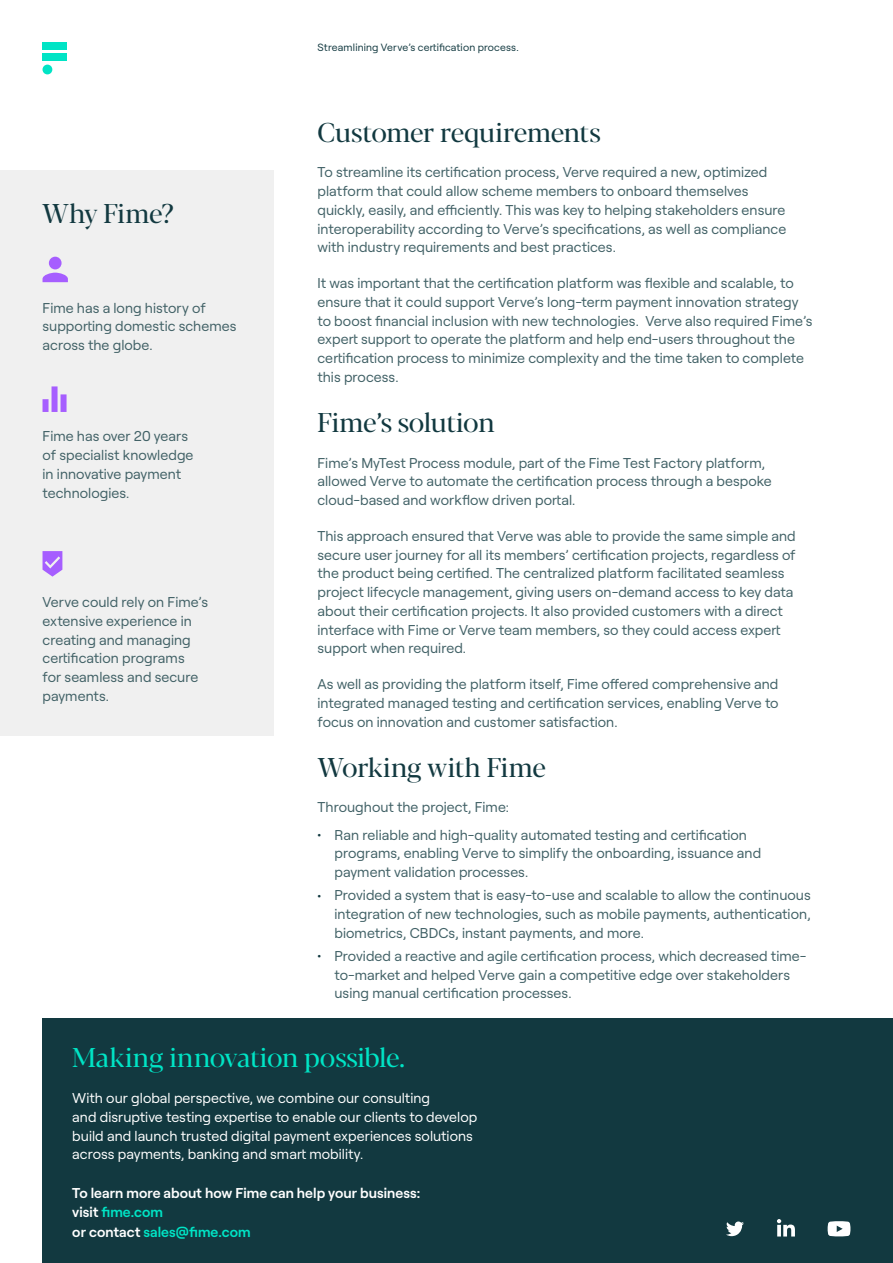
<style>
.page{position:relative;width:893px;height:1263px;background:#fff}
.page>*{position:absolute;margin:0;border:0;box-sizing:border-box;transform-origin:0 0}
.Section_title{font:27px "Blacker Pro Dis";letter-spacing:-.015em;color:#123940}
.Section_title-2{font:27px "Blacker Pro Dis";letter-spacing:-.01em;color:#00e4c5}
.Bodycopy__4mm_spacing{font:27px "Blacker Pro Dis";letter-spacing:-.02em;color:#123940}
.Bodycopy__4mm_spacing-2{font:14.25px/18.8px "Roobert";letter-spacing:.005em;color:#416166}
.Bodycopy__4mm_spacing-3{font:14.25px "Roobert";letter-spacing:.005em;color:#fff}
.t1{font:600 14.25px/19.5px "Roobert";letter-spacing:.005em;color:#fff}
.Section_title-3{font:14.25px "Roobert";letter-spacing:.005em;color:#416166}
.t2{font:600 14.25px "Roobert";letter-spacing:.005em;color:#00e4c5}
.t3{font:10.5px "Roobert";letter-spacing:.015em;color:#123940}
.s1{color:#123940}
.s2{color:#00e4c5}
.s3{color:#fff}
</style>
<div class="page">
<div style="left:43px;top:54px;width:24px;height:7px;background:#00e4c5"></div>
<div style="left:43px;top:43px;width:24px;height:7px;background:#00e4c5"></div>
<div style="left:43px;top:65px;width:9px;height:9px;background:#00e4c5;border-radius:50%"></div>
<div style="left:0;top:170px;width:274px;height:566px;background:#f0f0f0"></div>
<svg style="left:43px;top:257px;width:25px;height:25px"></svg>
<svg style="left:43px;top:386px;width:24px;height:26px"></svg>
<svg style="left:43px;top:551px;width:19px;height:26px"></svg>
<div style="left:43px;top:1019px;width:850px;height:244px;background:#123940"></div>
<svg style="left:828px;top:1221px;width:22px;height:15px"></svg>
<svg style="left:777px;top:1219px;width:18px;height:17px"></svg>
<svg style="left:726px;top:1221px;width:18px;height:15px"></svg>
<p class="Section_title" style="left:42px;top:196px;width:133px">Why Fime?</p>
<p class="Bodycopy__4mm_spacing-2" style="left:43px;top:297px;width:195px">Fime has a long history of supporting domestic schemes across the globe.</p>
<p class="Bodycopy__4mm_spacing-2" style="left:43px;top:426px;width:152px">Fime has over 20 years of specialist knowledge in innovative payment technologies.</p>
<p class="Bodycopy__4mm_spacing-2" style="left:43px;top:591px;width:167px">Verve could rely on Fime’s extensive experience in creating and managing certification programs<br>for seamless and secure payments.</p>
<p class="t3" style="left:317px;top:39px;width:203px">Streamlining Verve’s certification process.</p>
<p class="Section_title" style="left:317px;top:115px;width:285px">Customer requirements</p>
<p class="Bodycopy__4mm_spacing-2" style="left:317px;top:162px;width:470px">To streamline its certification process, Verve required a new, optimized platform that could allow scheme members to onboard themselves quickly, easily, and efficiently. This was key to helping stakeholders ensure interoperability according to Verve’s specifications, as well as compliance with industry requirements and best practices.</p>
<p class="Bodycopy__4mm_spacing-2" style="left:317px;top:273px;width:497px">It was important that the certification platform was flexible and scalable, to ensure that it could support Verve’s long-term payment innovation strategy to boost financial inclusion with new technologies. Verve also required Fime’s expert support to operate the platform and help end-users throughout the certification process to minimize complexity and the time taken to complete this process.</p>
<p class="Bodycopy__4mm_spacing" style="left:317px;top:405px;width:179px">Fime’s solution</p>
<p class="Bodycopy__4mm_spacing-2" style="left:317px;top:452px;width:456px">Fime’s MyTest Process module, part of the Fime Test Factory platform, allowed Verve to automate the certification process through a bespoke cloud-based and workflow driven portal.</p>
<p class="Bodycopy__4mm_spacing-2" style="left:317px;top:525px;width:480px">This approach ensured that Verve was able to provide the same simple and secure user journey for all its members’ certification projects, regardless of the product being certified. The centralized platform facilitated seamless project lifecycle management, giving users on-demand access to key data about their certification projects. It also provided customers with a direct interface with Fime or Verve team members, so they could access expert support when required.</p>
<p class="Bodycopy__4mm_spacing-2" style="left:317px;top:674px;width:463px;text-align:justify">As well as providing the platform itself, Fime offered comprehensive and integrated managed testing and certification services, enabling Verve to focus on innovation and customer satisfaction.</p>
<p class="Section_title" style="left:317px;top:750px;width:230px">Working with Fime</p>
<p class="Section_title-3" style="left:317px;top:797px;width:193px">Throughout the project, Fime:</p>
<p class="Bodycopy__4mm_spacing-2" style="left:334px;top:824px;width:428px;text-indent:-17px"><span class="s1">•</span> Ran reliable and high-quality automated testing and certification programs, enabling Verve to simplify the onboarding, issuance and payment validation processes.</p>
<p class="Bodycopy__4mm_spacing-2" style="left:334px;top:885px;width:478px;text-align:justify;text-indent:-17px"><span class="s1">•</span> Provided a system that is easy-to-use and scalable to allow the continuous integration of new technologies, such as mobile payments, authentication, biometrics, CBDCs, instant payments, and more.</p>
<p class="Bodycopy__4mm_spacing-2" style="left:334px;top:945px;width:473px;text-indent:-17px"><span class="s1">•</span> Provided a reactive and agile certification process, which decreased time&shy;to-market and helped Verve gain a competitive edge over stakeholders using manual certification processes.</p>
<p class="Section_title-2" style="left:72px;top:1040px;width:335px">Making innovation possible.</p>
<p class="Bodycopy__4mm_spacing-3" style="left:72px;top:1087px;width:359px">With our global perspective, we combine our consulting</p>
<p class="Bodycopy__4mm_spacing-3" style="left:72px;top:1106px;width:406px">and disruptive testing expertise to enable our clients to develop</p>
<p class="Bodycopy__4mm_spacing-3" style="left:72px;top:1125px;width:402px">build and launch trusted digital payment experiences solutions</p>
<p class="Bodycopy__4mm_spacing-3" style="left:72px;top:1144px;width:292px">across payments, banking and smart mobility.</p>
<p class="t1" style="left:72px;top:1182px;width:349px">To learn more about how Fime can help your business: visit <span class="s2">fime.com</span></p>
<p class="t2" style="left:72px;top:1221px;width:180px"><span class="s3">or contact</span> sales@fime.com</p>
</div>
